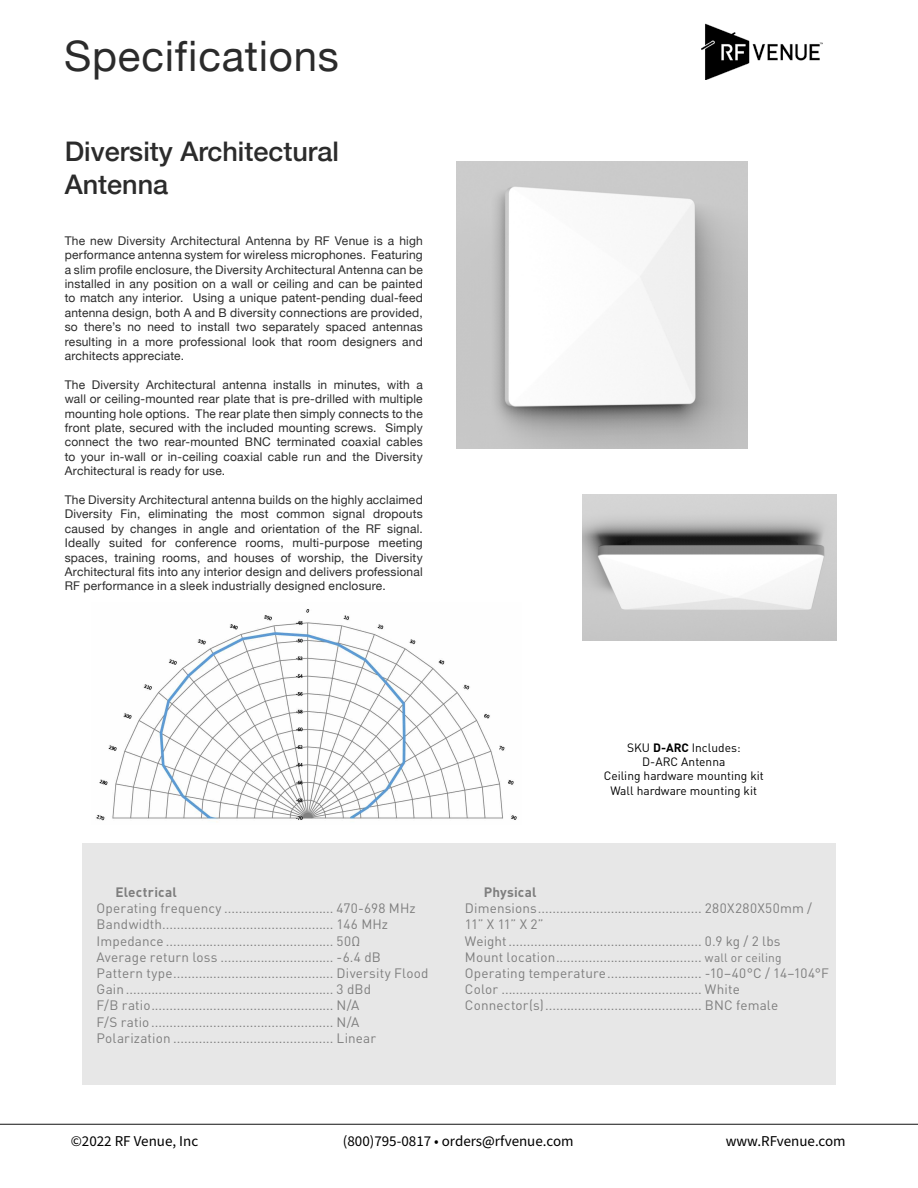
<style>
.page{position:relative;width:918px;height:1188px;background:#fff}
.page>*{position:absolute;margin:0;border:0;box-sizing:border-box;transform-origin:0 0}
.t1{font:42px "Helvetica Neue";letter-spacing:.02em;color:#2b2b2b}
.t2{font:500 27px/32.4px "Helvetica Neue";color:#2b2b2b}
.t3{font:15px "Source Sans Pro";color:#000}
.t4{font:13.5px/16.2px "DINOT";letter-spacing:.01em;color:#7e7e7e}
.t5{font:700 13.5px "DINOT";letter-spacing:.015em;color:#7e7e7e}
.t6{font:12px/14.4px "Helvetica Neue";letter-spacing:.015em;color:#2b2b2b;text-align:justify}
.t7{font:12px/14.4px "DINOT";color:#000;text-align:center}
.s1{font-weight:700}
.s2{font-size:12px}
</style>
<div class="page">
<img style="left:701px;top:23px;width:122px;height:57px">
<div style="left:82px;top:843px;width:754px;height:242px;background:#e7e7e7"></div>
<hr style="left:0;top:1124px;width:918px;height:1px;background:#2b2b2b">
<img style="left:457px;top:162px;width:291px;height:286px">
<img style="left:582px;top:495px;width:255px;height:145px">
<img style="left:96px;top:609px;width:421px;height:213px">
<h1 class="t1" style="left:64px;top:25px;width:276px">Specifications</h1>
<h2 class="t2" style="left:65px;top:133px;width:276px">Diversity Architectural<br>Antenna</h2>
<p class="t6" style="left:65px;top:234px;width:360px">The new Diversity Architectural Antenna by RF Venue is a high performance antenna system for wireless microphones. Featuring a slim profile enclosure, the Diversity Architectural Antenna can be installed in any position on a wall or ceiling and can be painted to match any interior. Using a unique patent-pending dual-feed antenna design, both A and B diversity connections are provided, so there’s no need to install two separately spaced antennas resulting in a more professional look that room designers and architects appreciate.</p>
<p class="t6" style="left:65px;top:378px;width:360px">The Diversity Architectural antenna installs in minutes, with a wall or ceiling-mounted rear plate that is pre-drilled with multiple mounting hole options. The rear plate then simply connects to the front plate, secured with the included mounting screws. Simply connect the two rear-mounted BNC terminated coaxial cables to your in-wall or in-ceiling coaxial cable run and the Diversity Architectural is ready for use.</p>
<p class="t6" style="left:65px;top:493px;width:360px">The Diversity Architectural antenna builds on the highly acclaimed Diversity Fin, eliminating the most common signal dropouts caused by changes in angle and orientation of the RF signal.<br>Ideally suited for conference rooms, multi-purpose meeting spaces, training rooms, and houses of worship, the Diversity Architectural fits into any interior design and delivers professional RF performance in a sleek industrially designed enclosure.</p>
<p class="t5" style="left:115px;top:883px;width:63px">Electrical</p>
<p class="t4" style="left:97px;top:900px;width:333px">Operating frequency .............................. 470-698 MHz Bandwidth............................................... 146 MHz Impedance .............................................. 50Ω<br>Average return loss ............................... -6.4 dB Pattern type............................................ Diversity Flood Gain......................................................... 3 dBd<br>F/B ratio.................................................. N/A<br>F/S ratio .................................................. N/A Polarization ............................................ Linear</p>
<p class="t7" style="left:604px;top:740px;width:162px">SKU <span class="s1">D-ARC</span> Includes:<br>D-ARC Antenna<br>Ceiling hardware mounting kit<br>Wall hardware mounting kit</p>
<p class="t5" style="left:484px;top:883px;width:54px">Physical</p>
<p class="t4" style="left:465px;top:900px;width:366px">Dimensions............................................. 280X280X50mm / 11” X 11” X 2”<br>Weight..................................................... 0.9 kg / 2 lbs<br>Mount location........................................ <span class="s2">wall or ceiling </span>Operating temperature.......................... -10–40°C / 14–104°F Color ....................................................... White Connector(s)........................................... BNC female</p>
<p class="t3" style="left:71px;top:1131px;width:129px">©2022 RF Venue, Inc</p>
<p class="t3" style="left:343px;top:1131px;width:232px">(800)795-0817 • orders@rfvenue.com</p>
<p class="t3" style="left:726px;top:1131px;width:121px">www.RFvenue.com</p>
</div>
